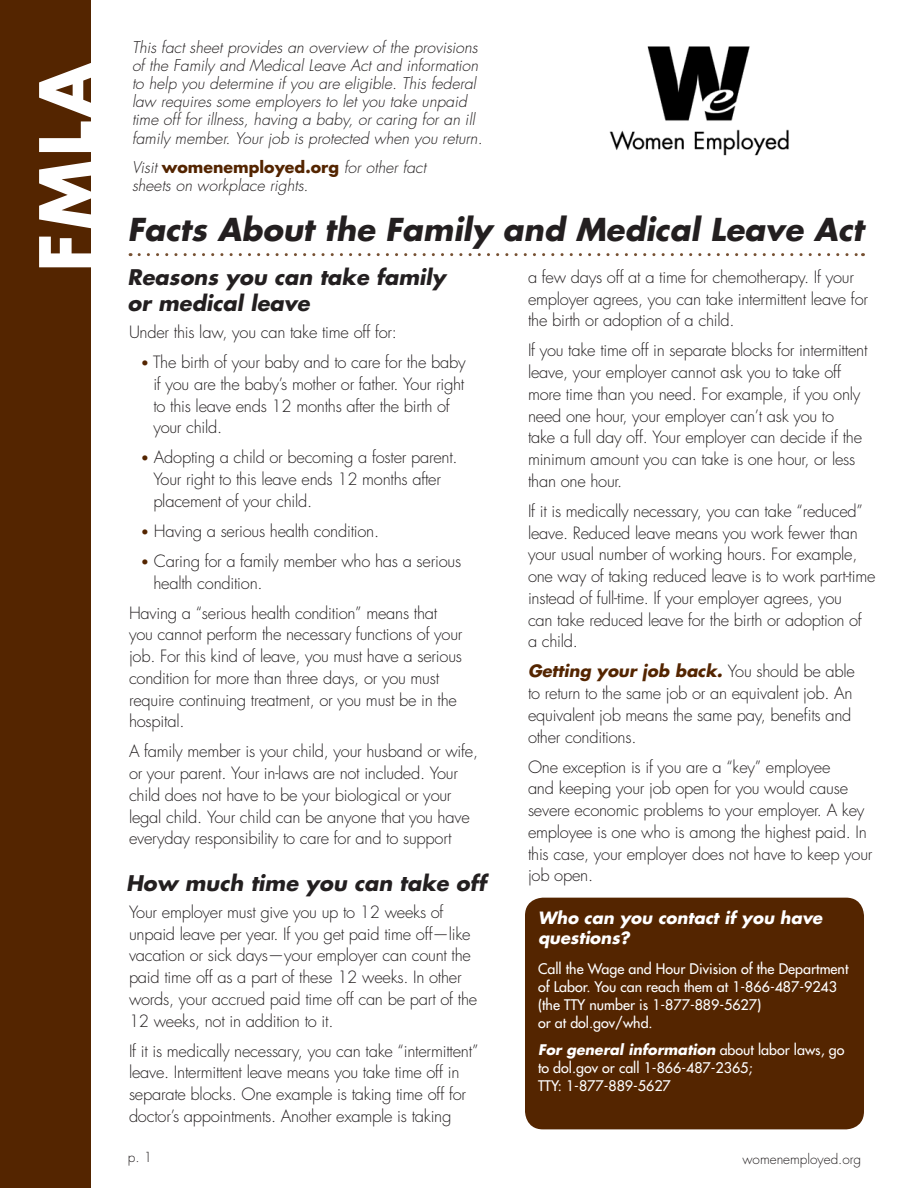
<style>
.page{position:relative;width:918px;height:1188px;background:#fff}
.page>*{position:absolute;margin:0;border:0;box-sizing:border-box;transform-origin:0 0}
.t1{font:700 70.95px "Futura";color:#fff}
.t2{font:italic 700 30.75px "Futura";color:#231f20}
.t3{font:italic 700 21px "Futura";color:#231f20}
.t4{font:300 16.5px/21.8px "Futura";letter-spacing:-.015em;color:#231f20}
.t5{font:italic 700 16.5px/19.8px "Futura";color:#fff}
.t6{font:italic 300 15.75px/18.3px "Futura";color:#231f20}
.t7{font:14.25px/18px "Futura";color:#fff}
.t8{font:300 13.5px "Futura";color:#231f20}
.s1{font-weight:700;font-style:normal;color:#542500}
.s2{font-weight:700;font-style:italic;color:#542500}
.s3{font-size:13.5px;color:#542500}
.s4{font-weight:700;font-style:italic}
</style>
<div class="page">
<div style="left:0;top:0;width:90px;height:1188px;background:#542500"></div>
<img style="left:609px;top:46px;width:180px;height:110px">
<svg style="left:139px;top:253px;width:725px;height:3px"></svg>
<div style="left:525px;top:898px;width:339px;height:231px;background:#542500;border-radius:18px"></div>
<p class="t1" style="left:19px;top:272px;width:211px;rotate:-90deg">FMLA</p>
<p class="t6" style="left:132px;top:38px;width:352px">This fact sheet provides an overview of the provisions of the Family and Medical Leave Act and information to help you determine if you are eligible. This federal law requires some employers to let you take unpaid time off for illness, having a baby, or caring for an ill family member. Your job is protected when you return.</p>
<p class="t6" style="left:132px;top:159px;width:296px">Visit <span class="s1">womenemployed.org</span> for other fact</p>
<p class="t6" style="left:132px;top:177px;width:178px">sheets on workplace rights.</p>
<p class="t2" style="left:128px;top:209px;width:738px">Facts About the Family and Medical Leave Act</p>
<p class="t3" style="left:128px;top:264px;width:320px">Reasons you can take family</p>
<p class="t3" style="left:128px;top:289px;width:184px">or medical leave</p>
<p class="t4" style="left:528px;top:267px;width:342px">a few days off at a time for chemotherapy. If your employer agrees, you can take intermittent leave for the birth or adoption of a child.</p>
<p class="t4" style="left:528px;top:340px;width:341px">If you take time off in separate blocks for intermittent leave, your employer cannot ask you to take off</p>
<p class="t4" style="left:528px;top:384px;width:336px">more time than you need. For example, if you only need one hour, your employer can’t ask you to take a full day off. Your employer can decide if the minimum amount you can take is one hour, or less than one hour.</p>
<p class="t4" style="left:528px;top:501px;width:349px">If it is medically necessary, you can take “reduced” leave. Reduced leave means you work fewer than your usual number of working hours. For example, one way of taking reduced leave is to work part-time instead of full-time. If your employer agrees, you</p>
<p class="t4" style="left:528px;top:609px;width:335px">can take reduced leave for the birth or adoption of</p>
<p class="t4" style="left:528px;top:631px;width:52px">a child.</p>
<p class="t4" style="left:528px;top:661px;width:328px"><span class="s2">Getting your job back.</span> You should be able to return to the same job or an equivalent job. An equivalent job means the same pay, benefits and other conditions.</p>
<p class="t4" style="left:528px;top:756px;width:346px">One exception is if you are a “key” employee<br>and keeping your job open for you would cause severe economic problems to your employer. A key employee is one who is among the highest paid. In this case, your employer does not have to keep your job open.</p>
<p class="t4" style="left:129px;top:322px;width:270px">Under this law, you can take time off for:</p>
<p class="t4" style="left:141px;top:352px;width:326px"><span class="s3">•</span> The birth of your baby and to care for the baby</p>
<p class="t4" style="left:153px;top:373px;width:313px">if you are the baby’s mother or father. Your right</p>
<p class="t4" style="left:153px;top:395px;width:298px">to this leave ends 12 months after the birth of</p>
<p class="t4" style="left:153px;top:417px;width:71px">your child.</p>
<p class="t4" style="left:141px;top:447px;width:318px"><span class="s3">•</span> Adopting a child or becoming a foster parent.</p>
<p class="t4" style="left:153px;top:469px;width:289px">Your right to this leave ends 12 months after</p>
<p class="t4" style="left:153px;top:490px;width:161px">placement of your child.</p>
<p class="t4" style="left:141px;top:520px;width:240px"><span class="s3">•</span> Having a serious health condition.</p>
<p class="t4" style="left:141px;top:550px;width:322px"><span class="s3">•</span> Caring for a family member who has a serious</p>
<p class="t4" style="left:153px;top:572px;width:111px">health condition.</p>
<p class="t4" style="left:129px;top:602px;width:335px">Having a “serious health condition” means that you cannot perform the necessary functions of your job. For this kind of leave, you must have a serious condition for more than three days, or you must require continuing treatment, or you must be in the hospital.</p>
<p class="t4" style="left:129px;top:741px;width:351px">A family member is your child, your husband or wife, or your parent. Your in-laws are not included. Your child does not have to be your biological or your legal child. Your child can be anyone that you have everyday responsibility to care for and to support</p>
<p class="t3" style="left:126px;top:869px;width:362px">How much time you can take off</p>
<p class="t4" style="left:129px;top:901px;width:350px">Your employer must give you up to 12 weeks of unpaid leave per year. If you get paid time off—like vacation or sick days—your employer can count the paid time off as a part of these 12 weeks. In other words, your accrued paid time off can be part of the 12 weeks, not in addition to it.</p>
<p class="t4" style="left:129px;top:1040px;width:351px">If it is medically necessary, you can take “intermittent” leave. Intermittent leave means you take time off in separate blocks. One example is taking time off for doctor’s appointments. Another example is taking</p>
<p class="t5" style="left:538px;top:908px;width:286px">Who can you contact if you have questions?</p>
<p class="t7" style="left:538px;top:960px;width:312px">Call the Wage and Hour Division of the Department of Labor. You can reach them at 1-866-487-9243 (the TTY number is 1-877-889-5627)</p>
<p class="t7" style="left:538px;top:1014px;width:116px">or at dol.gov/whd.</p>
<p class="t7" style="left:538px;top:1041px;width:308px"><span class="s4">For general information</span> about labor laws, go to dol.gov or call 1-866-487-2365;</p>
<p class="t7" style="left:538px;top:1077px;width:134px">TTY: 1-877-889-5627</p>
<p class="t8" style="left:128px;top:1149px;width:26px">p. 1</p>
<p class="t8" style="left:742px;top:1151px;width:120px">womenemployed.org</p>
</div>
